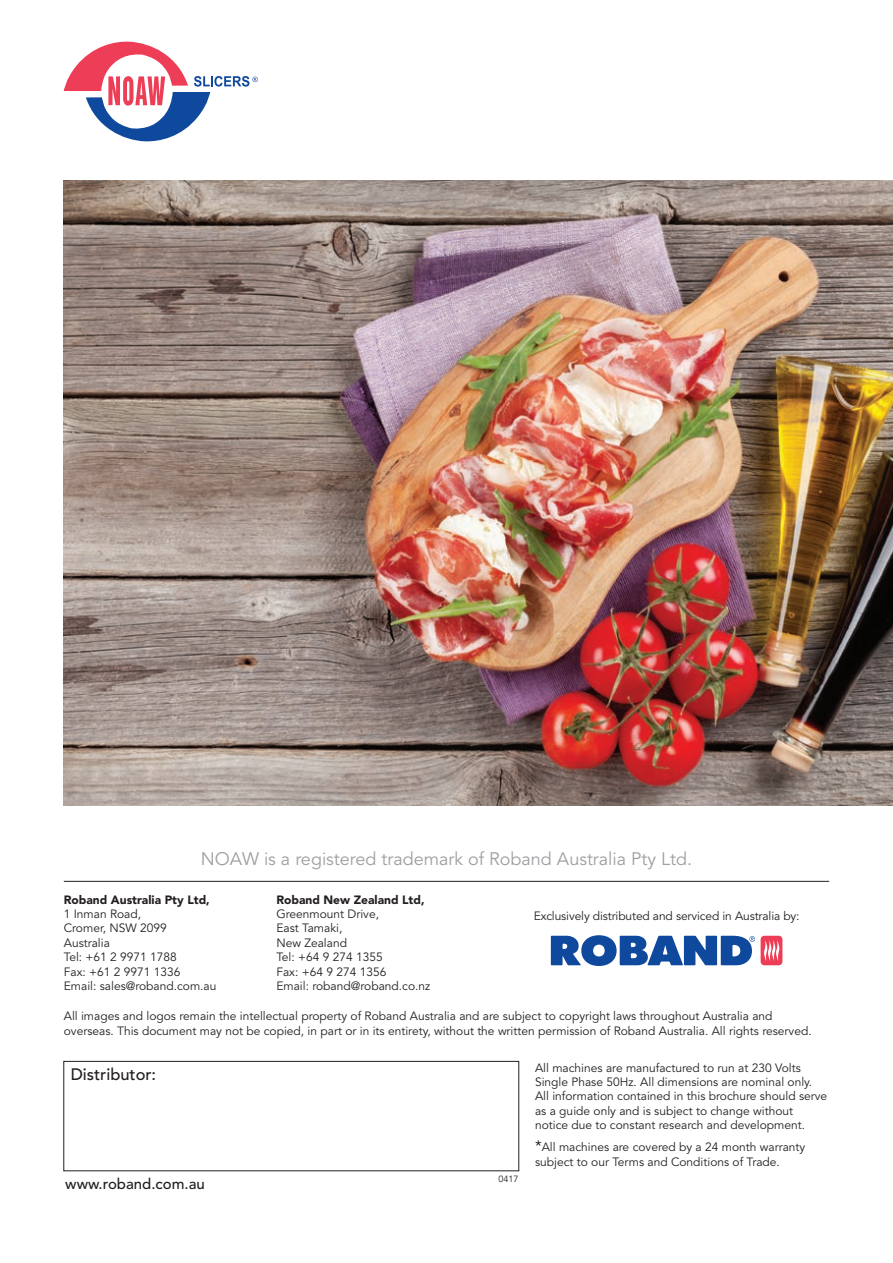
<style>
.page{position:relative;width:893px;height:1263px;background:#fff}
.page>*{position:absolute;margin:0;border:0;box-sizing:border-box;transform-origin:0 0}
.t1{font:18px "Avenir";color:#9d9fa2}
.t2{font:500 16.5px "Avenir";color:#231f20}
.t3{font:500 15px "Avenir";color:#231f20}
.t4{font:12px/14.4px "Avenir";color:#231f20}
.t5{font:900 12px "Avenir";color:#231f20}
.t6{font:9px "Avenir";color:#231f20}
.s1{font-size:15px}
</style>
<div class="page">
<div style="left:63px;top:1061px;width:456px;height:110px;border:1px solid #231f20"></div>
<hr style="left:64px;top:881px;width:765px;height:1px;background:#231f20">
<svg style="left:551px;top:935px;width:204px;height:31px"></svg>
<svg style="left:761px;top:936px;width:21px;height:29px"></svg>
<svg style="left:64px;top:42px;width:194px;height:99px"></svg>
<img style="left:64px;top:181px;width:829px;height:625px">
<h1 class="t1" style="left:201px;top:851px;width:493px">NOAW is a registered trademark of Roband Australia Pty Ltd.</h1>
<p class="t5" style="left:64px;top:894px;width:147px">Roband Australia Pty Ltd,</p>
<p class="t4" style="left:64px;top:908px;width:154px">1 Inman Road,<br>Cromer, NSW 2099<br>Australia<br>Tel: +61 2 9971 1788<br>Fax: +61 2 9971 1336<br>Email: sales@roband.com.au</p>
<p class="t5" style="left:276px;top:894px;width:150px">Roband New Zealand Ltd,</p>
<p class="t4" style="left:276px;top:908px;width:155px">Greenmount Drive,<br>East Tamaki,<br>New Zealand<br>Tel: +64 9 274 1355<br>Fax: +64 9 274 1356<br>Email: roband@roband.co.nz</p>
<p class="t4" style="left:534px;top:910px;width:267px">Exclusively distributed and serviced in Australia by:</p>
<p class="t4" style="left:64px;top:1010px;width:749px">All images and logos remain the intellectual property of Roband Australia and are subject to copyright laws throughout Australia and overseas. This document may not be copied, in part or in its entirety, without the written permission of Roband Australia. All rights reserved.</p>
<p class="t4" style="left:535px;top:1061px;width:294px">All machines are manufactured to run at 230 Volts Single Phase 50Hz. All dimensions are nominal only.<br>All information contained in this brochure should serve as a guide only and is subject to change without notice due to constant research and development.</p>
<p class="t4" style="left:535px;top:1141px;width:272px"><span class="s1">*</span>All machines are covered by a 24 month warranty subject to our Terms and Conditions of Trade.</p>
<h2 class="t2" style="left:71px;top:1067px;width:87px">Distributor:</h2>
<p class="t3" style="left:65px;top:1177px;width:141px">www.roband.com.au</p>
<p class="t6" style="left:498px;top:1175px;width:22px">0417</p>
</div>
